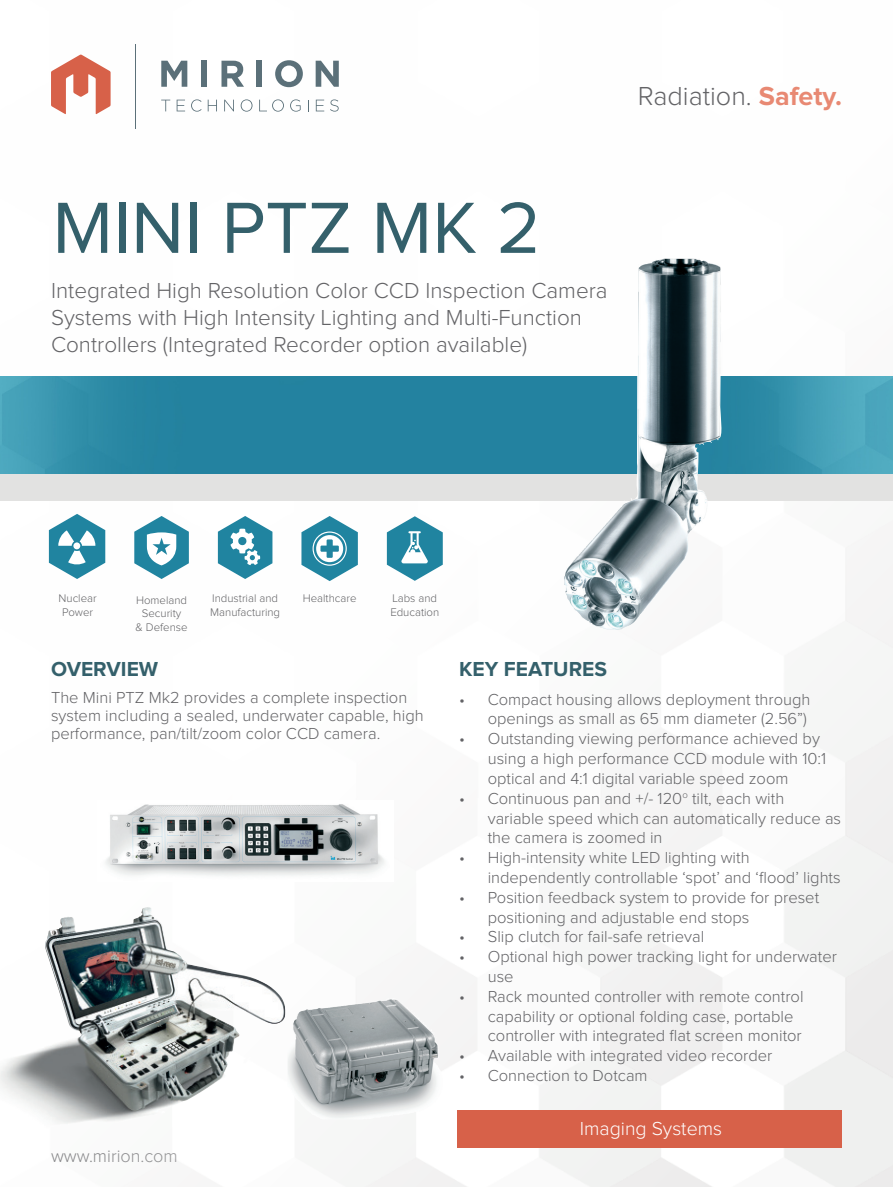
<style>
.page{position:relative;width:893px;height:1187px;background:#fff}
.page>*{position:absolute;margin:0;border:0;box-sizing:border-box;transform-origin:0 0}
.Product_Title{font:75px "Proxima Nova";color:#34606b}
.t1{font:300 27px "Proxima Nova";color:#636366}
.Product_Subtitle{font:300 22.5px/27px "Proxima Nova";color:#636366}
.Header_2{font:700 21px "Proxima Nova";color:#34606b}
.t2{font:300 19.5px "Proxima Nova";color:#fff}
.t3{font:300 18px "Proxima Nova";color:#636366}
.Overview_Key_Feature{font:300 16.5px/19.8px "Proxima Nova";color:#636366}
.Icon_Labels{font:300 11.4px/13.6px "Proxima Nova";color:#636366}
.s1{font-weight:700;color:#e88973}
</style>
<div class="page">
<img style="left:0;top:44px;width:893px;height:1142px">
<div style="left:0;top:473px;width:893px;height:27px;background:#e2e2e1"></div>
<img style="left:0;top:376px;width:893px;height:97px">
<img style="left:26px;top:1112px;width:23px;height:16px">
<img style="left:292px;top:997px;width:103px;height:34px">
<img style="left:97px;top:800px;width:296px;height:81px">
<svg style="left:387px;top:516px;width:56px;height:64px"></svg>
<svg style="left:301px;top:516px;width:57px;height:65px"></svg>
<svg style="left:218px;top:516px;width:54px;height:63px"></svg>
<svg style="left:134px;top:516px;width:55px;height:63px"></svg>
<svg style="left:49px;top:514px;width:56px;height:65px"></svg>
<div style="left:457px;top:1110px;width:385px;height:38px;background:#d76149"></div>
<img style="left:562px;top:258px;width:162px;height:371px">
<h2 class="t1" style="left:638px;top:84px;width:206px">Radiation. <span class="s1">Safety.</span></h2>
<p class="Product_Title" style="left:52px;top:193px;width:490px">MINI PTZ MK 2</p>
<p class="Product_Subtitle" style="left:51px;top:278px;width:558px">Integrated High Resolution Color CCD Inspection Camera<br>Systems with High Intensity Lighting and Multi-Function<br>Controllers (Integrated Recorder option available)</p>
<p class="Icon_Labels" style="left:59px;top:591px;width:40px">Nuclear</p>
<p class="Icon_Labels" style="left:62px;top:605px;width:33px">Power</p>
<p class="Icon_Labels" style="left:136px;top:593px;width:53px;text-align:center">Homeland<br>Security</p>
<p class="Icon_Labels" style="left:136px;top:621px;width:53px">&amp; Defense</p>
<p class="Icon_Labels" style="left:212px;top:592px;width:67px">Industrial and</p>
<p class="Icon_Labels" style="left:303px;top:591px;width:55px">Healthcare</p>
<p class="Icon_Labels" style="left:210px;top:605px;width:71px">Manufacturing</p>
<p class="Icon_Labels" style="left:390px;top:592px;width:50px">Labs and<br>Education</p>
<p class="Header_2" style="left:51px;top:659px;width:109px">OVERVIEW</p>
<p class="Overview_Key_Feature" style="left:51px;top:689px;width:374px;line-height:18px">The Mini PTZ Mk2 provides a complete inspection system including a sealed, underwater capable, high performance, pan/tilt/zoom color CCD camera.</p>
<p class="t3" style="left:51px;top:1147px;width:128px">www.mirion.com</p>
<p class="Header_2" style="left:459px;top:659px;width:149px">KEY FEATURES</p>
<p class="Overview_Key_Feature" style="left:459px;top:690px;width:353px;text-align:right">• Compact housing allows deployment through openings as small as 65 mm diameter (2.56”)</p>
<p class="Overview_Key_Feature" style="left:488px;top:729px;width:340px;text-indent:-28px">• Outstanding viewing performance achieved by using a high performance CCD module with 10:1 optical and 4:1 digital variable speed zoom</p>
<p class="Overview_Key_Feature" style="left:488px;top:789px;width:355px;text-indent:-28px">• Continuous pan and +/- 120<sup>o</sup> tilt, each with variable speed which can automatically reduce as the camera is zoomed in</p>
<p class="Overview_Key_Feature" style="left:488px;top:848px;width:354px;text-indent:-28px">• High-intensity white LED lighting with independently controllable ‘spot’ and ‘flood’ lights</p>
<p class="Overview_Key_Feature" style="left:488px;top:888px;width:333px;text-indent:-28px">• Position feedback system to provide for preset positioning and adjustable end stops</p>
<p class="Overview_Key_Feature" style="left:459px;top:927px;width:246px">• Slip clutch for fail-safe retrieval</p>
<p class="Overview_Key_Feature" style="left:488px;top:947px;width:351px;text-indent:-28px">• Optional high power tracking light for underwater use</p>
<p class="Overview_Key_Feature" style="left:488px;top:987px;width:317px;text-indent:-28px">• Rack mounted controller with remote control capability or optional folding case, portable controller with integrated flat screen monitor</p>
<p class="Overview_Key_Feature" style="left:459px;top:1046px;width:315px">• Available with integrated video recorder</p>
<p class="Overview_Key_Feature" style="left:459px;top:1066px;width:190px">• Connection to Dotcam</p>
<p class="t2" style="left:580px;top:1119px;width:144px">Imaging Systems</p>
</div>
